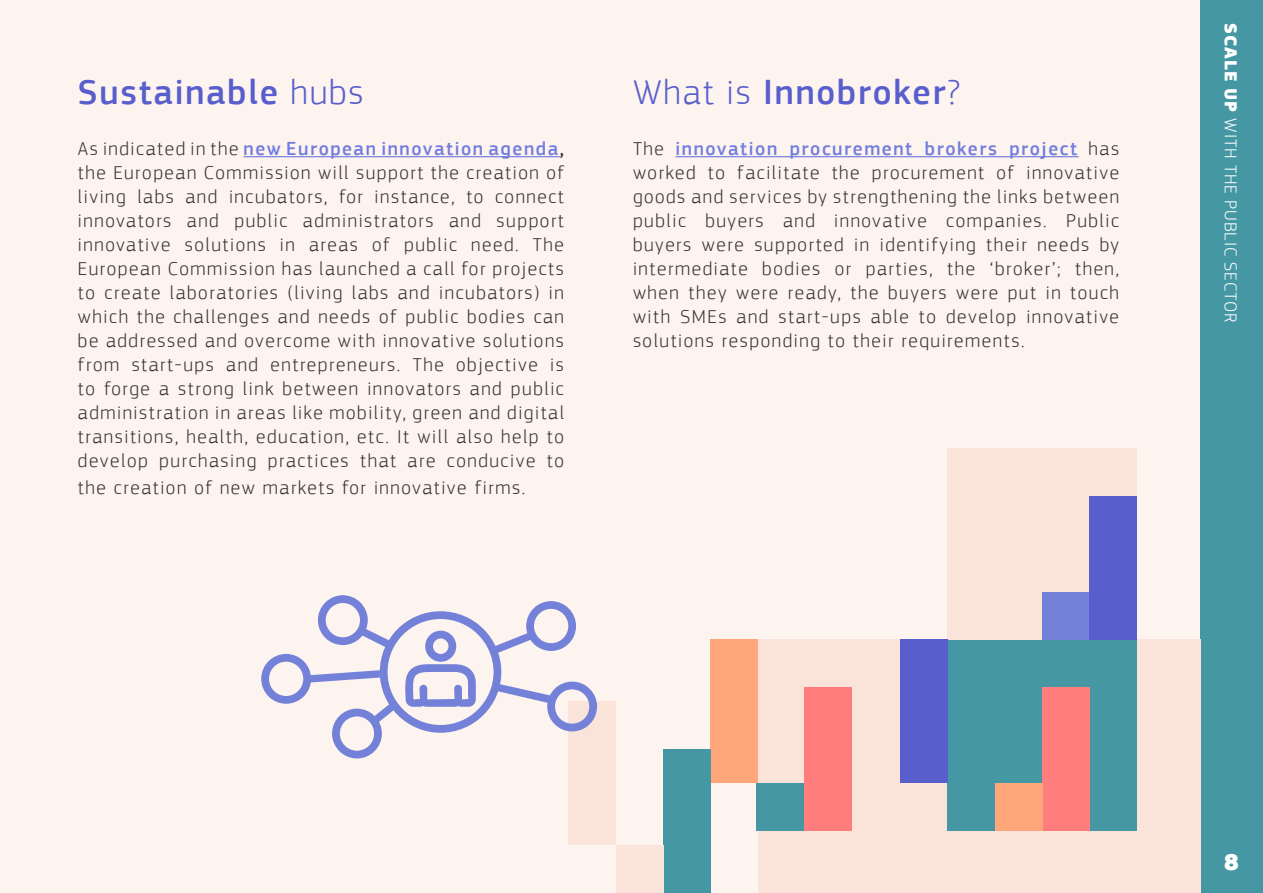
<style>
.page{position:relative;width:1263px;height:893px;background:#fff}
.page>*{position:absolute;margin:0;border:0;box-sizing:border-box;transform-origin:0 0}
.t1{font:500 36px "EC Square Sans Pro";letter-spacing:.05em;color:#585fcc}
.t2{font:900 24px "EC Square Sans Pro";color:#fff}
.t3{font:300 19.5px/24px "EC Square Sans Pro";letter-spacing:.08em;color:#333;text-align:justify}
.t4{font:300 18px "EC Square Sans Pro";letter-spacing:.05em;color:#fff}
.s1{font-weight:300}
.s2{font-weight:500;color:#727dde}
.s3{font-weight:500}
.s4{font-weight:900}
</style>
<div class="page">
<div style="left:0;top:0;width:1200px;height:893px;background:#fdf3ef"></div>
<div style="left:1200px;top:0;width:63px;height:893px;background:#4598a3"></div>
<hr style="left:243px;top:156px;width:317px;height:1px;background:#727dde">
<hr style="left:675px;top:156px;width:404px;height:1px;background:#727dde">
<div style="left:758px;top:640px;width:442px;height:253px;background:#fae3d9"></div>
<div style="left:711px;top:640px;width:47px;height:143px;background:#ffa77b"></div>
<div style="left:756px;top:783px;width:48px;height:48px;background:#4598a3"></div>
<div style="left:568px;top:702px;width:48px;height:143px;background:#fae3d9"></div>
<div style="left:663px;top:749px;width:48px;height:144px;background:#4598a3"></div>
<div style="left:616px;top:845px;width:47px;height:48px;background:#fae3d9"></div>
<div style="left:947px;top:619px;width:190px;height:212px;background:#4598a3"></div>
<div style="left:947px;top:448px;width:190px;height:192px;background:#fae3d9"></div>
<div style="left:900px;top:640px;width:47px;height:143px;background:#585fcc"></div>
<div style="left:1042px;top:687px;width:48px;height:144px;background:#ff7d7d"></div>
<div style="left:804px;top:687px;width:47px;height:144px;background:#ff7d7d"></div>
<div style="left:995px;top:783px;width:47px;height:48px;background:#ffa77b"></div>
<div style="left:1042px;top:592px;width:61px;height:48px;background:#7382d8"></div>
<svg style="left:261px;top:595px;width:336px;height:163px"></svg>
<div style="left:1089px;top:496px;width:48px;height:144px;background:#585fcc"></div>
<h1 class="t1" style="left:78px;top:71px;width:287px">Sustainable <span class="s1">hubs</span></h1>
<p class="t3" style="left:78px;top:137px;width:488px">As indicated in the <span class="s2">new European innovation agenda</span><span class="s3">, </span>the European Commission will support the creation of living labs and incubators, for instance, to connect innovators and public administrators and support innovative solutions in areas of public need. The European Commission has launched a call for projects to create laboratories (living labs and incubators) in which the challenges and needs of public bodies can be addressed and overcome with innovative solutions from start-ups and entrepreneurs. The objective is to forge a strong link between innovators and public administration in areas like mobility, green and digital transitions, health, education, etc. It will also help to develop purchasing practices that are conducive to</p>
<p class="t3" style="left:78px;top:476px;width:449px">the creation of new markets for innovative firms.</p>
<h1 class="t1" style="left:633px;top:71px;width:328px"><span class="s1">What is</span> Innobroker<span class="s1">?</span></h1>
<p class="t3" style="left:633px;top:137px;width:488px">The <span class="s2">innovation procurement brokers project</span> has worked to facilitate the procurement of innovative goods and services by strengthening the links between public buyers and innovative companies. Public buyers were supported in identifying their needs by intermediate bodies or parties, the ‘broker’; then, when they were ready, the buyers were put in touch with SMEs and start-ups able to develop innovative solutions responding to their requirements.</p>
<p class="t4" style="left:1241px;top:23px;width:300px;rotate:90deg"><span class="s4">SCALE UP</span> WITH THE PUBLIC SECTOR</p>
<p class="t2" style="left:1224px;top:847px;width:16px">8</p>
</div>
